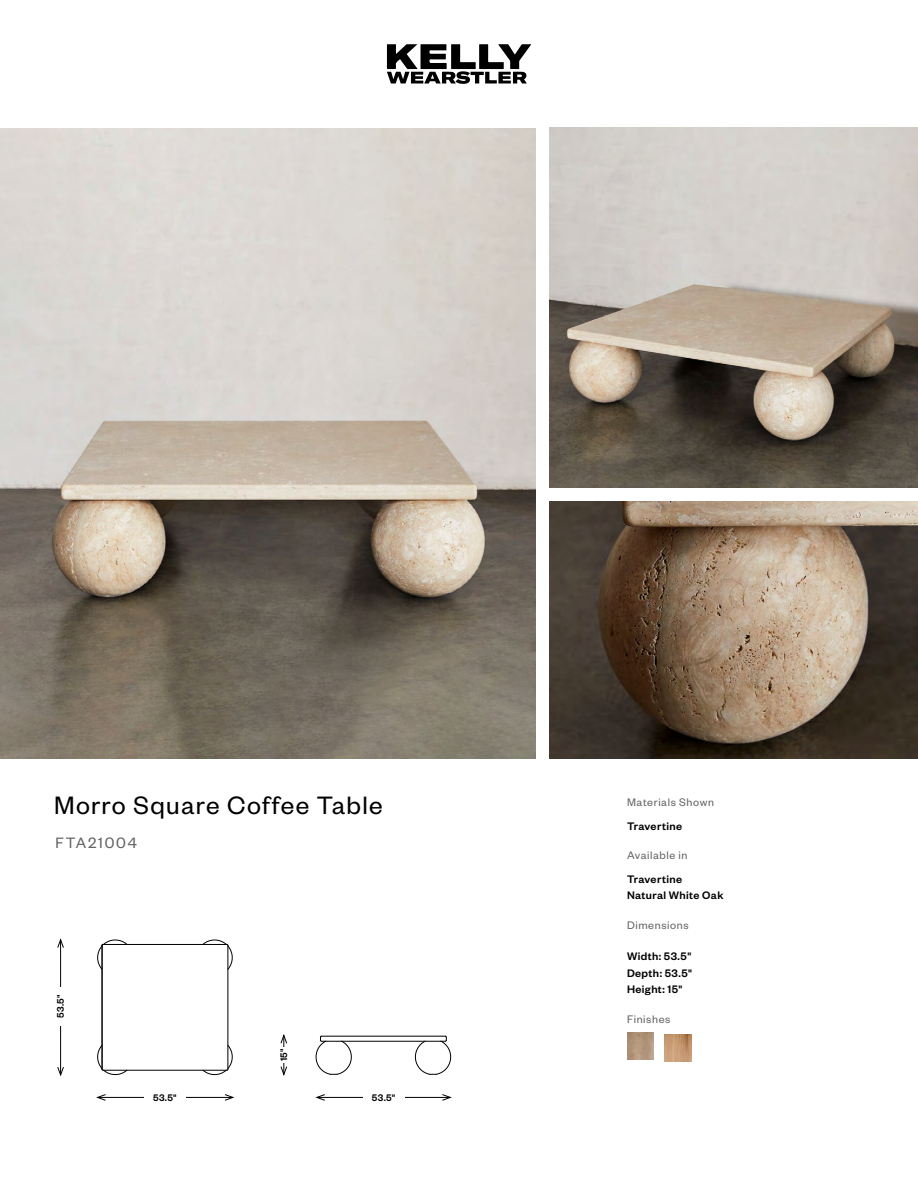
<style>
.page{position:relative;width:918px;height:1188px;background:#fff}
.page>*{position:absolute;margin:0;border:0;box-sizing:border-box;transform-origin:0 0}
.t1{font:27.6px "Founders Grotesk";letter-spacing:.045em;color:#000}
.t2{font:16.5px "Founders Grotesk";letter-spacing:.11em;color:#636466}
.t3{font:500 12px/16.5px "Founders Grotesk";letter-spacing:.03em;color:#000}
.t4{font:12px "Founders Grotesk";letter-spacing:.05em;color:#636466}
.t5{font:500 10.5px "Founders Grotesk";letter-spacing:.025em;color:#000}
</style>
<div class="page">
<svg style="left:387px;top:44px;width:144px;height:40px"></svg>
<img style="left:549px;top:127px;width:368px;height:360px">
<img style="left:549px;top:501px;width:369px;height:257px">
<img style="left:0;top:128px;width:536px;height:631px">
<img style="left:627px;top:1033px;width:27px;height:27px">
<hr style="left:98px;top:1097px;width:135px;height:1px;background:#000">
<svg style="left:97px;top:1094px;width:9px;height:7px"></svg>
<svg style="left:225px;top:1094px;width:9px;height:7px"></svg>
<hr style="left:317px;top:1097px;width:133px;height:1px;background:#000">
<svg style="left:316px;top:1094px;width:9px;height:7px"></svg>
<svg style="left:442px;top:1094px;width:9px;height:7px"></svg>
<div style="left:144px;top:1087px;width:42px;height:21px;background:#fff"></div>
<div style="left:363px;top:1087px;width:42px;height:21px;background:#fff"></div>
<hr style="left:60px;top:940px;width:1px;height:135px;background:#000">
<svg style="left:57px;top:1067px;width:7px;height:9px"></svg>
<svg style="left:57px;top:939px;width:7px;height:9px"></svg>
<hr style="left:284px;top:1035px;width:1px;height:40px;background:#000">
<svg style="left:281px;top:1066px;width:6px;height:9px"></svg>
<svg style="left:281px;top:1035px;width:6px;height:9px"></svg>
<div style="left:50px;top:987px;width:21px;height:38px;background:#fff"></div>
<div style="left:277px;top:1047px;width:13px;height:16px;background:#fff"></div>
<hr style="left:103px;top:1070px;width:124px;height:1px;background:#000">
<hr style="left:228px;top:945px;width:1px;height:124px;background:#000">
<hr style="left:103px;top:944px;width:124px;height:1px;background:#000">
<svg style="left:203px;top:1045px;width:30px;height:31px"></svg>
<svg style="left:203px;top:939px;width:30px;height:30px"></svg>
<hr style="left:102px;top:945px;width:1px;height:124px;background:#000">
<svg style="left:97px;top:1045px;width:30px;height:31px"></svg>
<svg style="left:97px;top:939px;width:30px;height:30px"></svg>
<hr style="left:321px;top:1036px;width:124px;height:1px;background:#000">
<hr style="left:321px;top:1041px;width:124px;height:1px;background:#000">
<svg style="left:415px;top:1036px;width:37px;height:39px"></svg>
<svg style="left:315px;top:1036px;width:37px;height:39px"></svg>
<img style="left:665px;top:1034px;width:27px;height:27px">
<h1 class="t1" style="left:54px;top:788px;width:330px">Morro Square Coffee Table</h1>
<p class="t4" style="left:627px;top:794px;width:88px">Materials Shown</p>
<p class="t3" style="left:627px;top:817px;width:57px">Travertine</p>
<p class="t4" style="left:627px;top:848px;width:62px">Available in</p>
<p class="t3" style="left:627px;top:870px;width:98px">Travertine<br>Natural White Oak</p>
<p class="t4" style="left:627px;top:918px;width:63px">Dimensions</p>
<p class="t3" style="left:627px;top:948px;width:67px;text-align:justify">Width: 53.5" Depth: 53.5" Height: 15"</p>
<p class="t4" style="left:627px;top:1012px;width:45px">Finishes</p>
<h2 class="t2" style="left:56px;top:833px;width:83px">FTA21004</h2>
<p class="t5" style="left:54px;top:1018px;width:25px;rotate:-90deg">53.5"</p>
<p class="t5" style="left:277px;top:1061px;width:14px;rotate:-90deg">15"</p>
<p class="t5" style="left:153px;top:1091px;width:25px">53.5"</p>
<p class="t5" style="left:372px;top:1091px;width:25px">53.5"</p>
</div>
